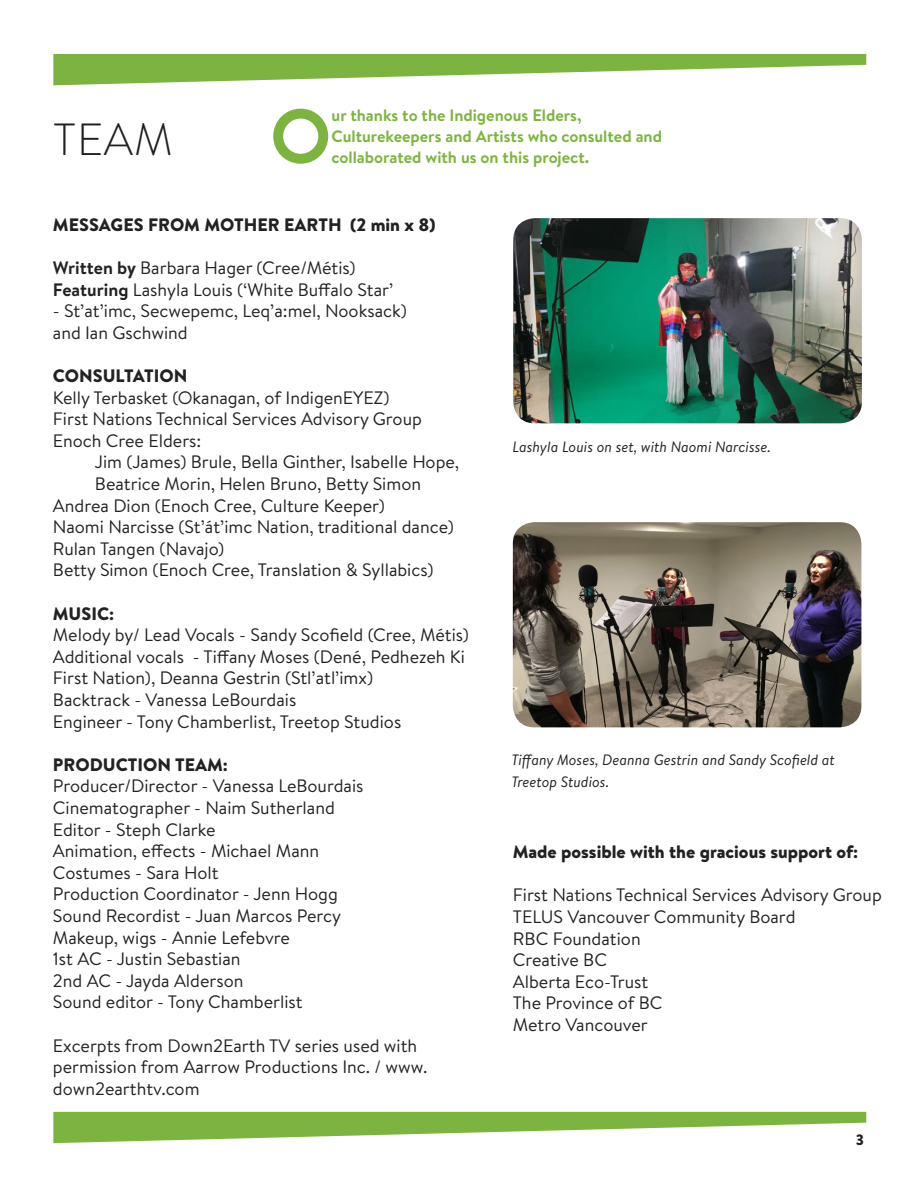
<style>
.page{position:relative;width:918px;height:1188px;background:#fff}
.page>*{position:absolute;margin:0;border:0;box-sizing:border-box;transform-origin:0 0}
.body{font:700 76.5px "Brandon Text";color:#7db441}
.t1{font:300 45px "Brandon Text";color:#231f20}
.t2{font:18px/21.6px "Brandon Text";color:#222}
.t3{font:900 18px "Brandon Text";color:#222}
.body-2{font:700 16.5px/21px "Brandon Text";color:#7db441}
.t4{font:italic 15px/21.6px "Brandon Text";color:#222}
.t5{font:900 15px "Brandon Text";color:#231f20}
.s1{font-weight:700}
</style>
<div class="page">
<svg style="left:53px;top:54px;width:813px;height:31px"></svg>
<svg style="left:53px;top:1112px;width:813px;height:31px"></svg>
<img style="left:513px;top:522px;width:348px;height:205px">
<img style="left:513px;top:218px;width:349px;height:205px">
<p class="t1" style="left:53px;top:109px;width:121px">TEAM</p>
<p class="body" style="left:270px;top:83px;width:63px">O</p>
<p class="body-2" style="left:332px;top:104px;width:332px">ur thanks to the Indigenous Elders,<br>Culturekeepers and Artists who consulted and collaborated with us on this project.</p>
<p class="t3" style="left:53px;top:212px;width:384px">MESSAGES FROM MOTHER EARTH (2 min x 8)</p>
<p class="t2" style="left:53px;top:256px;width:304px"><span class="s1">Written by</span> Barbara Hager (Cree/Métis)</p>
<p class="t2" style="left:53px;top:278px;width:342px"><span class="s1">Featuring</span> Lashyla Louis (‘White Buffalo Star’</p>
<p class="t2" style="left:53px;top:300px;width:356px">- St’at’imc, Secwepemc, Leq’a:mel, Nooksack)</p>
<p class="t2" style="left:53px;top:321px;width:136px">and Ian Gschwind</p>
<p class="t3" style="left:53px;top:363px;width:136px">CONSULTATION</p>
<p class="t2" style="left:53px;top:386px;width:338px">Kelly Terbasket (Okanagan, of IndigenEYEZ)</p>
<p class="t2" style="left:53px;top:408px;width:371px">First Nations Technical Services Advisory Group</p>
<p class="t2" style="left:53px;top:429px;width:150px">Enoch Cree Elders:</p>
<p class="t2" style="left:95px;top:451px;width:366px">Jim (James) Brule, Bella Ginther, Isabelle Hope,</p>
<p class="t2" style="left:95px;top:472px;width:328px">Beatrice Morin, Helen Bruno, Betty Simon</p>
<p class="t2" style="left:53px;top:494px;width:333px">Andrea Dion (Enoch Cree, Culture Keeper)</p>
<p class="t2" style="left:53px;top:516px;width:402px">Naomi Narcisse (St’át’imc Nation, traditional dance)</p>
<p class="t2" style="left:53px;top:537px;width:173px">Rulan Tangen (Navajo)</p>
<p class="t2" style="left:53px;top:559px;width:382px">Betty Simon (Enoch Cree, Translation &amp; Syllabics)</p>
<p class="t3" style="left:53px;top:601px;width:63px">MUSIC:</p>
<p class="t2" style="left:53px;top:624px;width:418px">Melody by/ Lead Vocals - Sandy Scofield (Cree, Métis)</p>
<p class="t2" style="left:53px;top:645px;width:413px">Additional vocals - Tiffany Moses (Dené, Pedhezeh Ki<br>First Nation), Deanna Gestrin (Stl’atl’imx)</p>
<p class="t2" style="left:53px;top:688px;width:245px">Backtrack - Vanessa LeBourdais</p>
<p class="t2" style="left:53px;top:710px;width:350px">Engineer - Tony Chamberlist, Treetop Studios</p>
<p class="t3" style="left:53px;top:752px;width:177px">PRODUCTION TEAM:</p>
<p class="t2" style="left:53px;top:775px;width:312px">Producer/Director - Vanessa LeBourdais</p>
<p class="t2" style="left:53px;top:796px;width:284px">Cinematographer - Naim Sutherland</p>
<p class="t2" style="left:53px;top:818px;width:164px">Editor - Steph Clarke</p>
<p class="t2" style="left:53px;top:840px;width:268px">Animation, effects - Michael Mann</p>
<p class="t2" style="left:53px;top:861px;width:167px">Costumes - Sara Holt</p>
<p class="t2" style="left:53px;top:883px;width:286px">Production Coordinator - Jenn Hogg</p>
<p class="t2" style="left:53px;top:904px;width:290px">Sound Recordist - Juan Marcos Percy</p>
<p class="t2" style="left:53px;top:926px;width:238px">Makeup, wigs - Annie Lefebvre</p>
<p class="t2" style="left:53px;top:948px;width:189px">1st AC - Justin Sebastian</p>
<p class="t2" style="left:53px;top:969px;width:192px">2nd AC - Jayda Alderson</p>
<p class="t2" style="left:53px;top:991px;width:251px">Sound editor - Tony Chamberlist</p>
<p class="t2" style="left:53px;top:1034px;width:376px">Excerpts from Down2Earth TV series used with permission from Aarrow Productions Inc. / www. down2earthtv.com</p>
<p class="t4" style="left:512px;top:435px;width:260px">Lashyla Louis on set, with Naomi Narcisse.</p>
<p class="t4" style="left:511px;top:749px;width:325px">Tiffany Moses, Deanna Gestrin and Sandy Scofield at<br>Treetop Studios.</p>
<p class="t3" style="left:513px;top:839px;width:347px">Made possible with the gracious support of:</p>
<p class="t2" style="left:513px;top:884px;width:371px">First Nations Technical Services Advisory Group</p>
<p class="t2" style="left:513px;top:905px;width:284px">TELUS Vancouver Community Board</p>
<p class="t2" style="left:513px;top:927px;width:129px">RBC Foundation</p>
<p class="t2" style="left:513px;top:949px;width:96px">Creative BC</p>
<p class="t2" style="left:513px;top:970px;width:137px">Alberta Eco-Trust</p>
<p class="t2" style="left:513px;top:992px;width:151px">The Province of BC</p>
<p class="t2" style="left:513px;top:1013px;width:137px">Metro Vancouver</p>
<p class="t5" style="left:856px;top:1129px;width:10px">3</p>
</div>
